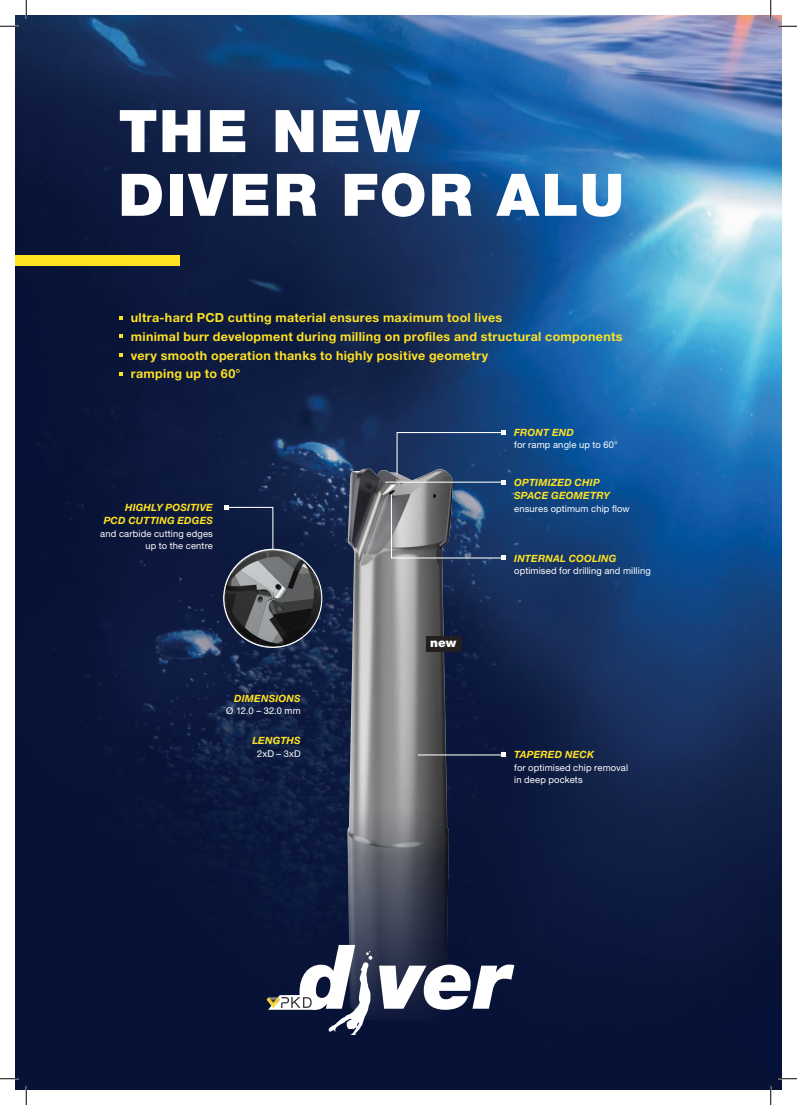
<style>
.page{position:relative;width:797px;height:1105px;background:#fff}
.page>*{position:absolute;margin:0;border:0;box-sizing:border-box;transform-origin:0 0}
.t1{font:900 58.75px/63.8px "Helvetica Neue LTW1 G";letter-spacing:.04em;color:#fff}
.t2{font:700 12.5px/18.8px "Helvetica Neue LTW1 G";letter-spacing:.025em;color:#ffe222}
.t3{font:900 12.12px "Helvetica Neue LTW1 G";color:#fff}
.t4{font:italic 700 10px/13.1px "Helvetica Neue LTW1 G";letter-spacing:.02em;color:#ffe222;text-align:right}
.t5{font:9.38px/12.5px "Helvetica Neue LTW1 G";letter-spacing:.015em;color:#fff;text-align:right}
</style>
<div class="page">
<img style="left:16px;top:16px;width:765px;height:1073px">
<img style="left:288px;top:466px;width:200px;height:553px">
<hr style="left:385px;top:482px;width:118px;height:1px;background:#fff">
<svg style="left:396px;top:430px;width:109px;height:54px;background:#2c4873"></svg>
<hr style="left:418px;top:754px;width:85px;height:1px;background:#fff">
<svg style="left:501px;top:753px;width:4px;height:4px"></svg>
<svg style="left:390px;top:493px;width:115px;height:67px;background:#5c6b81"></svg>
<svg style="left:224px;top:505px;width:50px;height:45px;background:#19274a"></svg>
<img style="left:224px;top:549px;width:98px;height:98px;border-radius:47px">
<div style="left:16px;top:255px;width:164px;height:10px;background:#ffe222"></div>
<svg style="left:379px;top:964px;width:135px;height:46px"></svg>
<svg style="left:267px;top:945px;width:105px;height:89px"></svg>
<div style="left:426px;top:636px;width:35px;height:16px;background:#231f20"></div>
<svg style="left:0;top:25px;width:19px;height:2px"></svg>
<svg style="left:778px;top:25px;width:19px;height:2px"></svg>
<svg style="left:0;top:1078px;width:19px;height:1px"></svg>
<svg style="left:778px;top:1078px;width:19px;height:1px"></svg>
<svg style="left:25px;top:0;width:2px;height:19px"></svg>
<svg style="left:25px;top:1086px;width:2px;height:19px"></svg>
<svg style="left:770px;top:0;width:1px;height:19px"></svg>
<svg style="left:770px;top:1086px;width:1px;height:19px"></svg>
<h1 class="t1" style="left:118px;top:99px;width:507px">THE NEW<br>DIVER FOR ALU</h1>
<p class="t2" style="left:131px;top:308px;width:493px">ultra-hard PCD cutting material ensures maximum tool lives<br>minimal burr development during milling on profiles and structural components very smooth operation thanks to highly positive geometry<br>ramping up to 60°</p>
<p class="t4" style="left:104px;top:501px;width:111px">HIGHLY POSITIVE<br>PCD CUTTING EDGES</p>
<p class="t5" style="left:100px;top:527px;width:114px">and carbide cutting edges up to the centre</p>
<p class="t4" style="left:234px;top:691px;width:68px">DIMENSIONS</p>
<p class="t5" style="left:226px;top:704px;width:76px">Ø 12.0 – 32.0 mm</p>
<p class="t4" style="left:252px;top:734px;width:50px">LENGTHS</p>
<p class="t5" style="left:257px;top:747px;width:45px">2xD – 3xD</p>
<p class="t3" style="left:430px;top:636px;width:28px">new</p>
<p class="t4" style="left:514px;top:426px;width:61px">FRONT END</p>
<p class="t5" style="left:514px;top:439px;width:105px">for ramp angle up to 60°</p>
<p class="t4" style="left:514px;top:476px;width:97px;text-align:left">OPTIMIZED CHIP<br>SPACE GEOMETRY</p>
<p class="t5" style="left:514px;top:502px;width:117px">ensures optimum chip flow</p>
<p class="t4" style="left:514px;top:551px;width:104px">INTERNAL COOLING</p>
<p class="t5" style="left:514px;top:564px;width:138px">optimised for drilling and milling</p>
<p class="t4" style="left:514px;top:748px;width:82px">TAPERED NECK</p>
<p class="t5" style="left:514px;top:761px;width:115px;text-align:left">for optimised chip removal in deep pockets</p>
</div>
